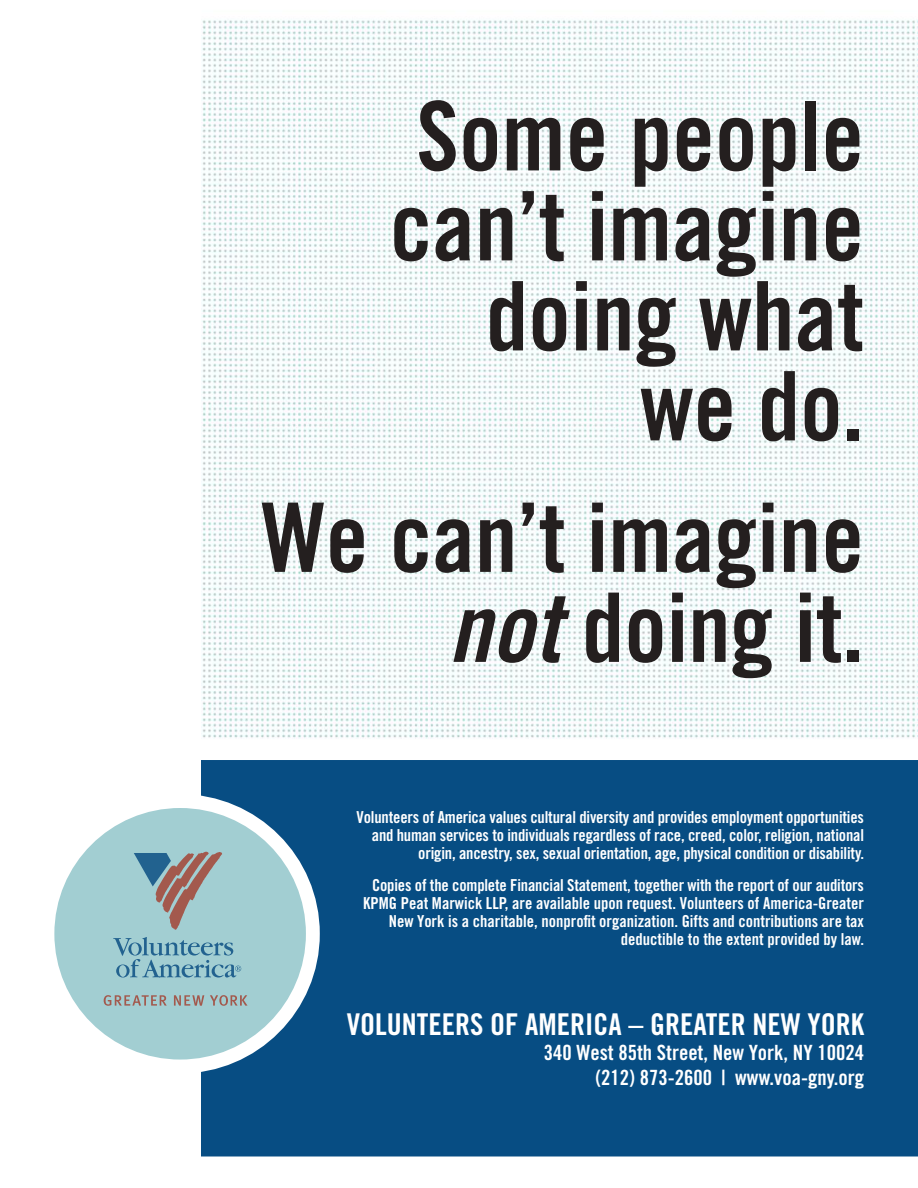
<style>
.page{position:relative;width:918px;height:1188px;background:#fff}
.page>*{position:absolute;margin:0;border:0;box-sizing:border-box;transform-origin:0 0}
.t1{font:96px/90px "Trade Gothic Bold Cond Twenty";color:#241f1f;text-align:right}
.t2{font:30px "Trade Gothic Bold Cond Twenty";color:#fff}
.t3{font:21px/25.2px "Trade Gothic Bold Cond Twenty";color:#fff;text-align:right}
.t4{font:16.5px/18px "Trade Gothic Bold Cond Twenty";letter-spacing:-.01em;color:#fff;text-align:right}
.s1{font-family:"Trade Gothic Bold Cond Twenty Obl"}
</style>
<div class="page">
<img style="left:201px;top:20px;width:717px;height:719px">
<div style="left:201px;top:760px;width:717px;height:397px;background:#074d83"></div>
<div style="left:47px;top:801px;width:266px;height:265px;background:#a2ced2;border-radius:50%"></div>
<div style="left:41px;top:794px;width:279px;height:279px;border:14px solid #fff;border-radius:50%"></div>
<svg style="left:113px;top:937px;width:128px;height:41px"></svg>
<svg style="left:134px;top:852px;width:88px;height:78px"></svg>
<svg style="left:104px;top:995px;width:63px;height:11px"></svg>
<svg style="left:174px;top:995px;width:30px;height:11px"></svg>
<svg style="left:210px;top:995px;width:38px;height:11px"></svg>
<h1 class="t1" style="left:390px;top:90px;width:476px">Some people can’t imagine doing what we do.</h1>
<h1 class="t1" style="left:262px;top:492px;width:604px">We can’t imagine <span class="s1">not</span> doing it.</h1>
<p class="t4" style="left:357px;top:808px;width:509px">Volunteers of America values cultural diversity and provides employment opportunities and human services to individuals regardless of race, creed, color, religion, national origin, ancestry, sex, sexual orientation, age, physical condition or disability.</p>
<p class="t4" style="left:363px;top:876px;width:502px">Copies of the complete Financial Statement, together with the report of our auditors KPMG Peat Marwick LLP, are available upon request. Volunteers of America-Greater New York is a charitable, nonprofit organization. Gifts and contributions are tax deductible to the extent provided by law.</p>
<h2 class="t2" style="left:347px;top:1006px;width:519px">VOLUNTEERS OF AMERICA – GREATER NEW YORK</h2>
<p class="t3" style="left:544px;top:1039px;width:322px">340 West 85th Street, New York, NY 10024 (212) 873-2600 | www.voa-gny.org</p>
</div>
